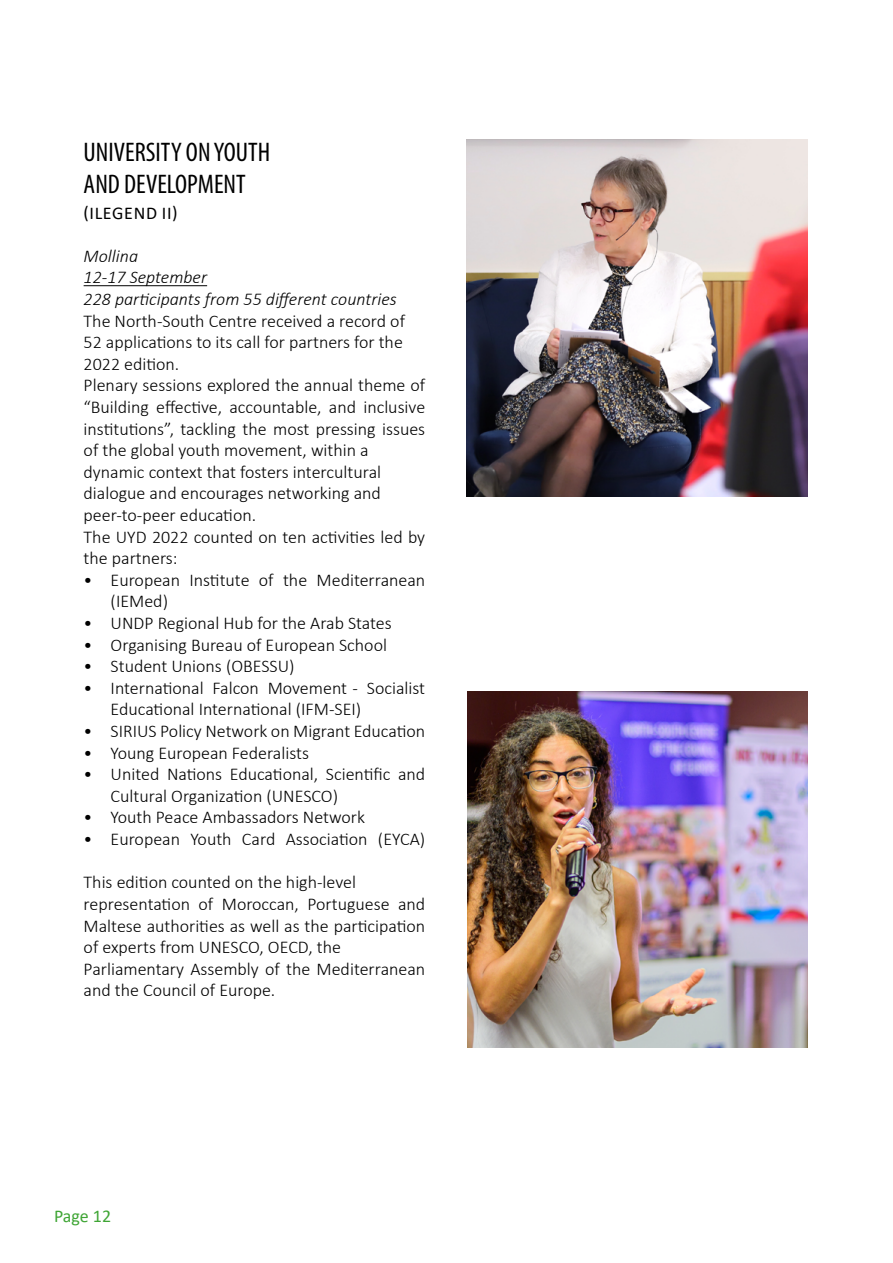
<style>
.page{position:relative;width:893px;height:1263px;background:#fff}
.page>*{position:absolute;margin:0;border:0;box-sizing:border-box;transform-origin:0 0}
.t1{font:27px/32.4px "Myriad Variable Concept";color:#000}
.t2{font:300 18px/21.6px "Calibri";color:#000}
.t3{font:italic 300 18px/21.6px "Calibri";color:#000}
.t4{font:18px "Calibri";letter-spacing:.04em;color:#000}
.t5{font:18px "Calibri";letter-spacing:-.005em;color:#3fa535}
</style>
<div class="page">
<hr style="left:84px;top:285px;width:123px;height:1px;background:#000">
<img style="left:468px;top:691px;width:340px;height:357px">
<img style="left:467px;top:139px;width:341px;height:357px">
<h1 class="t1" style="left:84px;top:136px;width:188px">UNIVERSITY ON YOUTH<br>AND DEVELOPMENT</h1>
<p class="t4" style="left:84px;top:200px;width:95px">(ILEGEND II)</p>
<p class="t3" style="left:84px;top:245px;width:315px">Mollina<br>12-17 September<br>228 participants from 55 different countries</p>
<p class="t2" style="left:84px;top:310px;width:343px">The North-South Centre received a record of 52 applications to its call for partners for the 2022 edition.<br>Plenary sessions explored the annual theme of “Building effective, accountable, and inclusive institutions”, tackling the most pressing issues of the global youth movement, within a dynamic context that fosters intercultural dialogue and encourages networking and peer-to-peer education.<br>The UYD 2022 counted on ten activities led by the partners:</p>
<p class="t2" style="left:111px;top:569px;width:316px;text-indent:-27px">• European Institute of the Mediterranean (IEMed)</p>
<p class="t2" style="left:84px;top:612px;width:310px">• UNDP Regional Hub for the Arab States</p>
<p class="t2" style="left:84px;top:634px;width:305px">• Organising Bureau of European School</p>
<p class="t2" style="left:84px;top:655px;width:212px">• Student Unions (OBESSU)</p>
<p class="t2" style="left:111px;top:677px;width:316px;text-indent:-27px">• International Falcon Movement - Socialist<br>Educational International (IFM-SEI)</p>
<p class="t2" style="left:84px;top:720px;width:343px">• SIRIUS Policy Network on Migrant Education</p>
<p class="t2" style="left:84px;top:742px;width:227px">• Young European Federalists</p>
<p class="t2" style="left:111px;top:763px;width:316px;text-indent:-27px">• United Nations Educational, Scientific and<br>Cultural Organization (UNESCO)</p>
<p class="t2" style="left:84px;top:806px;width:283px">• Youth Peace Ambassadors Network</p>
<p class="t2" style="left:84px;top:828px;width:343px">• European Youth Card Association (EYCA)</p>
<p class="t2" style="left:84px;top:871px;width:343px">This edition counted on the high-level representation of Moroccan, Portuguese and Maltese authorities as well as the participation of experts from UNESCO, OECD, the Parliamentary Assembly of the Mediterranean and the Council of Europe.</p>
<p class="t5" style="left:54px;top:1204px;width:59px">Page 12</p>
</div>
